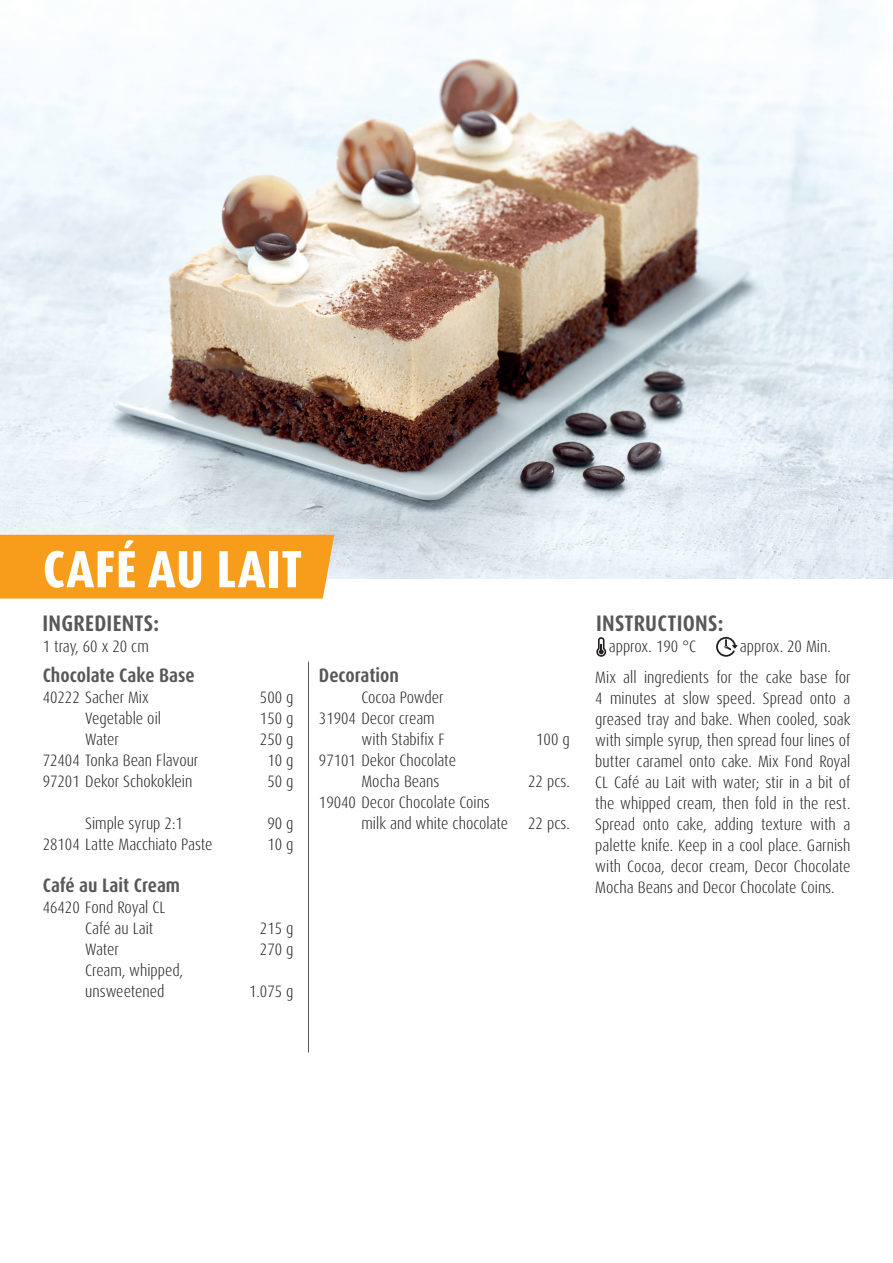
<style>
.page{position:relative;width:893px;height:1263px;background:#fff}
.page>*{position:absolute;margin:0;border:0;box-sizing:border-box;transform-origin:0 0}
.t1{font:800 condensed 52.5px "Dax Pro";letter-spacing:.01em;color:#fff}
.t2{font:700 condensed 22.5px "Dax Pro";letter-spacing:.01em;color:#57585a}
.t3{font:700 condensed 19.5px "Dax Pro";color:#57585a}
.t4{font:300 condensed 16.5px/21px "Dax Pro";color:#231f20}
</style>
<div class="page">
<img style="left:0;top:0;width:893px;height:579px">
<div style="left:0;top:535px;width:334px;height:64px;background:#f89c1c"></div>
<hr style="left:308px;top:662px;width:1px;height:390px;background:#57585a">
<svg style="left:716px;top:637px;width:21px;height:20px"></svg>
<svg style="left:596px;top:637px;width:10px;height:20px"></svg>
<h1 class="t1" style="left:43px;top:535px;width:261px">CAFÉ AU LAIT</h1>
<h2 class="t2" style="left:43px;top:608px;width:118px">INGREDIENTS:</h2>
<p class="t4" style="left:43px;top:635px;width:108px">1 tray, 60 x 20 cm</p>
<p class="t3" style="left:43px;top:663px;width:154px">Chocolate Cake Base</p>
<p class="t4" style="left:43px;top:687px;width:108px">40222 Sacher Mix</p>
<p class="t4" style="left:260px;top:687px;width:35px">500 g</p>
<p class="t4" style="left:85px;top:708px;width:77px">Vegetable oil</p>
<p class="t4" style="left:260px;top:708px;width:35px">150 g</p>
<p class="t4" style="left:85px;top:729px;width:35px">Water</p>
<p class="t4" style="left:260px;top:729px;width:35px">250 g</p>
<p class="t4" style="left:43px;top:750px;width:157px">72404 Tonka Bean Flavour</p>
<p class="t4" style="left:267px;top:750px;width:28px">10 g</p>
<p class="t4" style="left:43px;top:771px;width:151px">97201 Dekor Schokoklein</p>
<p class="t4" style="left:267px;top:771px;width:28px">50 g</p>
<p class="t4" style="left:85px;top:813px;width:99px">Simple syrup 2:1</p>
<p class="t4" style="left:267px;top:813px;width:28px">90 g</p>
<p class="t4" style="left:43px;top:834px;width:171px">28104 Latte Macchiato Paste</p>
<p class="t4" style="left:267px;top:834px;width:28px">10 g</p>
<p class="t3" style="left:43px;top:873px;width:139px">Café au Lait Cream</p>
<p class="t4" style="left:85px;top:897px;width:82px;text-indent:-43px">46420 Fond Royal CL<br>Café au Lait</p>
<p class="t4" style="left:260px;top:918px;width:35px">215 g</p>
<p class="t4" style="left:85px;top:939px;width:35px">Water</p>
<p class="t4" style="left:260px;top:939px;width:35px">270 g</p>
<p class="t4" style="left:85px;top:960px;width:99px">Cream, whipped, unsweetened</p>
<p class="t4" style="left:249px;top:981px;width:46px">1.075 g</p>
<p class="t3" style="left:319px;top:663px;width:82px">Decoration</p>
<p class="t4" style="left:361px;top:687px;width:84px">Cocoa Powder</p>
<p class="t4" style="left:319px;top:708px;width:117px">31904 Decor cream</p>
<p class="t4" style="left:361px;top:729px;width:85px">with Stabifix F</p>
<p class="t4" style="left:536px;top:729px;width:35px">100 g</p>
<p class="t4" style="left:361px;top:750px;width:96px;text-indent:-43px">97101 Dekor Chocolate<br>Mocha Beans</p>
<p class="t4" style="left:528px;top:771px;width:43px">22 pcs.</p>
<p class="t4" style="left:361px;top:792px;width:210px;text-indent:-43px">19040 Decor Chocolate Coins<br>milk and white chocolate 22 pcs.</p>
<h2 class="t2" style="left:596px;top:608px;width:129px">INSTRUCTIONS:</h2>
<p class="t4" style="left:595px;top:630px;width:257px;line-height:31.5px;text-indent:145px">approx. 20 Min.<br>Mix all ingredients for the cake base for</p>
<p class="t4" style="left:595px;top:688px;width:257px;text-align:justify">4 minutes at slow speed. Spread onto a greased tray and bake. When cooled, soak with simple syrup, then spread four lines of butter caramel onto cake. Mix Fond Royal CL Café au Lait with water; stir in a bit of the whipped cream, then fold in the rest.<br>Spread onto cake, adding texture with a palette knife. Keep in a cool place. Garnish with Cocoa, decor cream, Decor Chocolate Mocha Beans and Decor Chocolate Coins.</p>
<p class="t4" style="left:609px;top:635px;width:89px">approx. 190 °C</p>
</div>
